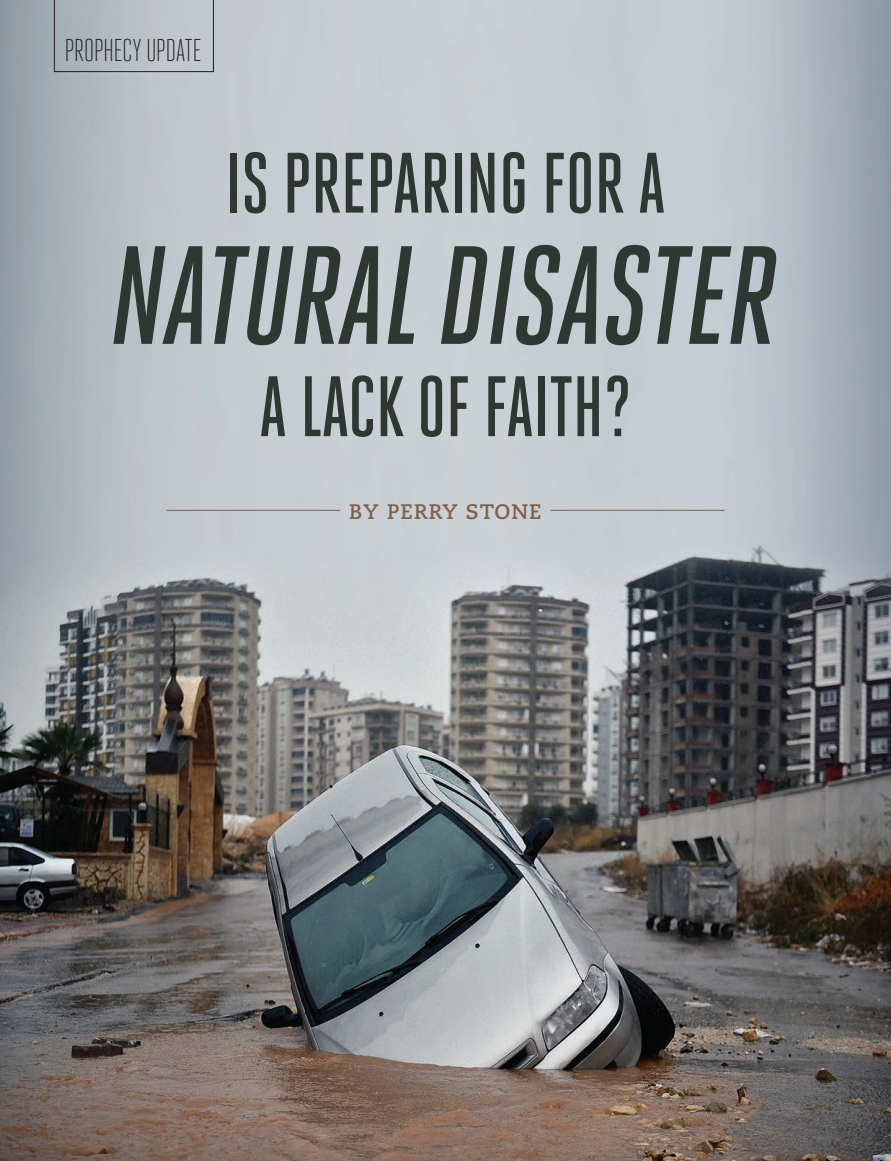
<style>
.page{position:relative;width:891px;height:1161px;background:#fff}
.page>*{position:absolute;margin:0;border:0;box-sizing:border-box;transform-origin:0 0}
.t1{font:italic 500 139.5px "Heroic Condensed";letter-spacing:-.01em;color:#303632}
.t2{font:500 85.5px "Heroic Condensed";letter-spacing:-.01em;color:#303632}
.t3{font:300 31.5px "Heroic Condensed";letter-spacing:-.015em;color:#231f20}
.Article_Serif{font:700 21px "Caecilia LT Std";letter-spacing:.05em;color:#82614b}
</style>
<div class="page">
<img style="left:0;top:0;width:891px;height:1161px">
<svg style="left:54px;top:0;width:160px;height:72px;background:#b2bac0"></svg>
<hr style="left:166px;top:510px;width:174px;height:1px;background:#82614b">
<hr style="left:551px;top:510px;width:174px;height:1px;background:#82614b">
<p class="t3" style="left:64px;top:33px;width:139px">PROPHECY UPDATE</p>
<p class="t2" style="left:225px;top:136px;width:442px">IS PREPARING FOR A</p>
<p class="t1" style="left:112px;top:219px;width:668px">NATURAL DISASTER</p>
<p class="t2" style="left:259px;top:360px;width:375px">A LACK OF FAITH?</p>
<p class="Article_Serif" style="left:349px;top:499px;width:194px">BY PERRY STONE</p>
</div>
